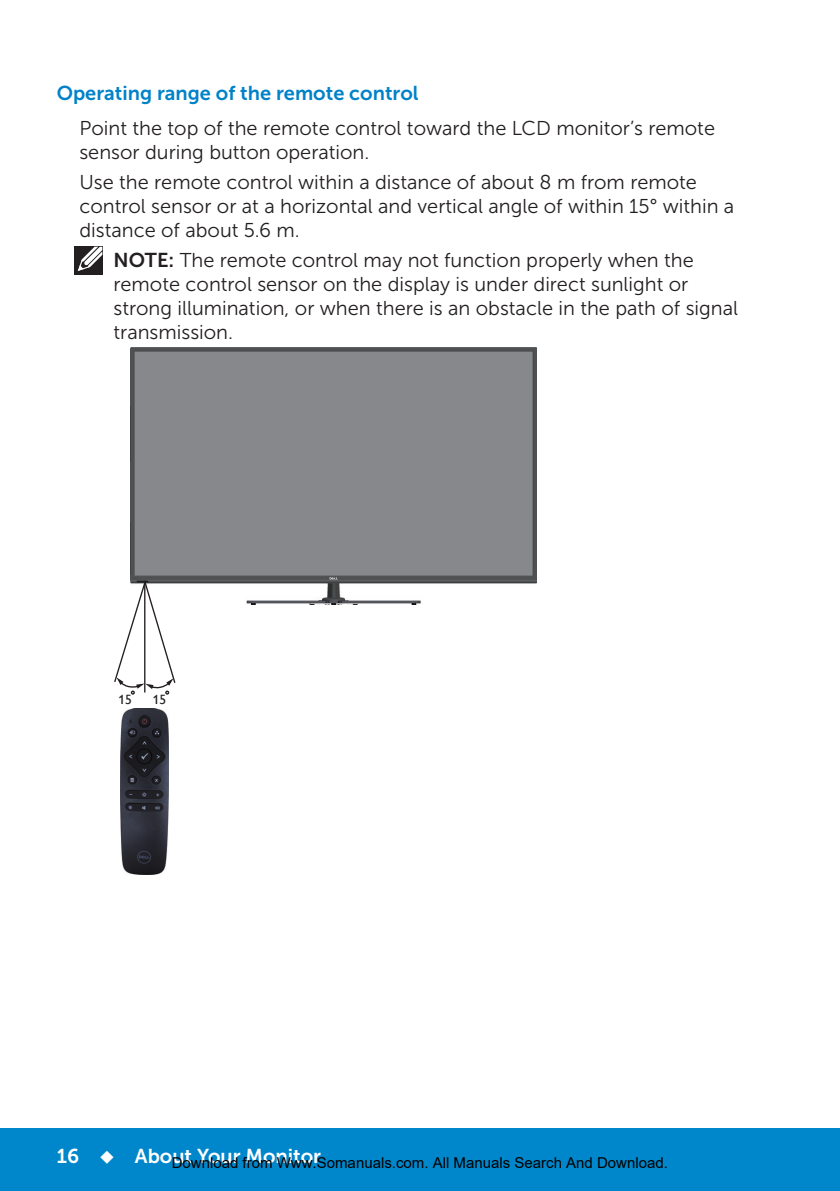
<style>
.page{position:relative;width:840px;height:1191px;background:#fff}
.page>*{position:absolute;margin:0;border:0;box-sizing:border-box;transform-origin:0 0}
.Paragraph{font:20px/24px "Museo Sans For Dell 300";color:#231f20}
.Note{font:20px/24px "Museo Sans For Dell 300";color:#231f20}
.Head3{font:20px "Museo Sans For Dell 700";color:#0082c8}
.t1{font:20px "Museo Sans For Dell 700";color:#fff}
.t2{font:15px "Arial";color:#000}
.t3{font:13.4px "Gill Alt One";color:#231f20}
.s1{font-family:"Museo Sans For Dell 700"}
</style>
<div class="page">
<div style="left:0;top:1128px;width:839px;height:63px;background:#0087cb"></div>
<img style="left:131px;top:347px;width:405px;height:258px">
<svg style="left:114px;top:577px;width:62px;height:117px"></svg>
<img style="left:120px;top:709px;width:49px;height:165px">
<div style="left:74px;top:247px;width:28px;height:28px;background:#231f20"></div>
<svg style="left:77px;top:247px;width:25px;height:24px"></svg>
<p class="Head3" style="left:57px;top:82px;width:363px">Operating range of the remote control</p>
<p class="Paragraph" style="left:79px;top:117px;width:636px">Point the top of the remote control toward the LCD monitor’s remote sensor during button operation.</p>
<p class="Paragraph" style="left:79px;top:170px;width:656px">Use the remote control within a distance of about 8 m from remote control sensor or at a horizontal and vertical angle of within 15° within a distance of about 5.6 m.</p>
<p class="Note" style="left:113px;top:248px;width:625px"><span class="s1">NOTE:</span> The remote control may not function properly when the remote control sensor on the display is under direct sunlight or strong illumination, or when there is an obstacle in the path of signal transmission.</p>
<p class="t3" style="left:118px;top:692px;width:15px">15</p>
<p class="t3" style="left:153px;top:692px;width:15px">15</p>
<p class="t1" style="left:57px;top:1144px;width:266px">16 ◆ About Your Monitor</p>
<p class="t2" style="left:172px;top:1154px;width:497px">Download from Www.Somanuals.com. All Manuals Search And Download.</p>
</div>
